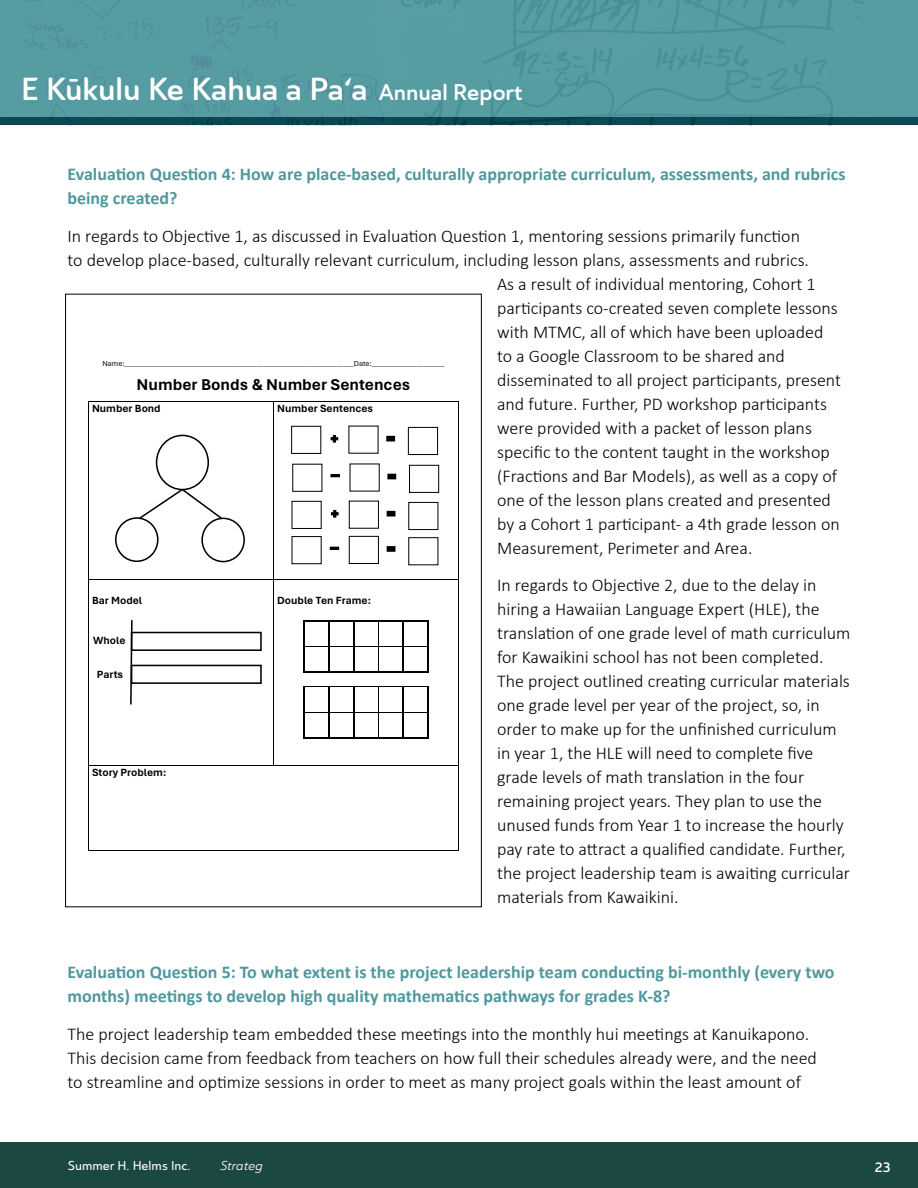
<style>
.page{position:relative;width:918px;height:1188px;background:#fff}
.page>*{position:absolute;margin:0;border:0;box-sizing:border-box;transform-origin:0 0}
.t1{font:31.5px "Ainslie Sans Nor Dem";color:#fff}
.t2{font:300 18px/24px "Calibri";color:#000}
.t3{font:700 18px/24px "Calibri";color:#4f989e}
.t4{font:700 16.5px "Aptos";color:#000}
.t5{font:13.5px "Ainslie Sans Nor Dem";color:#fff}
.t6{font:12.75px "Ainslie Sans Nor Med";color:#fff}
.t7{font:12.75px "Ainslie Sans Nor Reg It";color:#fff}
.t8{font:700 10.95px "Aptos";color:#000}
.t9{font:7.65px "Aptos";color:#000}
.s1{font-size:22.5px}
</style>
<div class="page">
<div style="left:0;top:1143px;width:918px;height:45px;background:#1c4844"></div>
<img style="left:0;top:0;width:918px;height:125px">
<hr style="left:88px;top:401px;width:185px;height:1px;background:#000">
<hr style="left:274px;top:401px;width:185px;height:1px;background:#000">
<hr style="left:88px;top:402px;width:1px;height:178px;background:#000">
<hr style="left:273px;top:402px;width:1px;height:178px;background:#000">
<hr style="left:459px;top:402px;width:1px;height:178px;background:#000">
<svg style="left:304px;top:620px;width:125px;height:53px"></svg>
<svg style="left:304px;top:686px;width:125px;height:53px"></svg>
<hr style="left:88px;top:580px;width:185px;height:1px;background:#000">
<hr style="left:274px;top:580px;width:185px;height:1px;background:#000">
<hr style="left:88px;top:580px;width:1px;height:185px;background:#000">
<hr style="left:273px;top:580px;width:1px;height:185px;background:#000">
<hr style="left:459px;top:580px;width:1px;height:185px;background:#000">
<hr style="left:88px;top:765px;width:185px;height:1px;background:#000">
<hr style="left:274px;top:765px;width:185px;height:1px;background:#000">
<hr style="left:88px;top:766px;width:1px;height:84px;background:#000">
<hr style="left:88px;top:850px;width:371px;height:1px;background:#000">
<hr style="left:459px;top:766px;width:1px;height:84px;background:#000">
<div style="left:201px;top:518px;width:44px;height:44px;border:2px solid #000;border-radius:50%"></div>
<div style="left:156px;top:435px;width:53px;height:55px;border:2px solid #000;border-radius:50%"></div>
<div style="left:115px;top:517px;width:44px;height:45px;border:2px solid #000;border-radius:50%"></div>
<svg style="left:137px;top:487px;width:87px;height:34px"></svg>
<div style="left:291px;top:426px;width:30px;height:28px;border:1px solid #000"></div>
<svg style="left:330px;top:435px;width:8px;height:8px"></svg>
<svg style="left:386px;top:436px;width:9px;height:5px"></svg>
<div style="left:408px;top:427px;width:30px;height:28px;border:1px solid #000"></div>
<div style="left:292px;top:464px;width:30px;height:28px;border:1px solid #000"></div>
<svg style="left:388px;top:474px;width:8px;height:5px"></svg>
<div style="left:409px;top:465px;width:30px;height:28px;border:1px solid #000"></div>
<svg style="left:331px;top:474px;width:9px;height:3px"></svg>
<div style="left:292px;top:501px;width:30px;height:28px;border:1px solid #000"></div>
<svg style="left:331px;top:510px;width:8px;height:8px"></svg>
<div style="left:349px;top:501px;width:30px;height:28px;border:1px solid #000"></div>
<svg style="left:387px;top:511px;width:8px;height:5px"></svg>
<div style="left:408px;top:502px;width:30px;height:28px;border:1px solid #000"></div>
<div style="left:292px;top:536px;width:30px;height:28px;border:1px solid #000"></div>
<div style="left:349px;top:536px;width:30px;height:28px;border:1px solid #000"></div>
<svg style="left:387px;top:546px;width:8px;height:6px"></svg>
<div style="left:408px;top:537px;width:30px;height:28px;border:1px solid #000"></div>
<svg style="left:330px;top:547px;width:9px;height:3px"></svg>
<div style="left:131px;top:632px;width:131px;height:19px;border:2px solid #000"></div>
<div style="left:131px;top:665px;width:131px;height:19px;border:2px solid #000"></div>
<svg style="left:130px;top:620px;width:3px;height:85px"></svg>
<img style="left:130px;top:633px;width:2px;height:14px">
<img style="left:130px;top:667px;width:1px;height:15px">
<h1 class="t1" style="left:21px;top:69px;width:503px">E Kūkulu Ke Kahua a Pa‘a <span class="s1">Annual Report</span></h1>
<h2 class="t3" style="left:68px;top:162px;width:780px">Evaluation Question 4: How are place-based, culturally appropriate curriculum, assessments, and rubrics being created?</h2>
<p class="t2" style="left:68px;top:224px;width:734px">In regards to Objective 1, as discussed in Evaluation Question 1, mentoring sessions primarily function</p>
<p class="t2" style="left:68px;top:248px;width:743px">to develop place-based, culturally relevant curriculum, including lesson plans, assessments and rubrics.</p>
<p class="t2" style="left:497px;top:272px;width:320px">As a result of individual mentoring, Cohort 1</p>
<p class="t2" style="left:497px;top:296px;width:345px">participants co-created seven complete lessons with MTMC, all of which have been uploaded to a Google Classroom to be shared and disseminated to all project participants, present and future. Further, PD workshop participants were provided with a packet of lesson plans specific to the content taught in the workshop (Fractions and Bar Models), as well as a copy of one of the lesson plans created and presented by a Cohort 1 participant- a 4th grade lesson on Measurement, Perimeter and Area.</p>
<p class="t2" style="left:497px;top:573px;width:355px">In regards to Objective 2, due to the delay in hiring a Hawaiian Language Expert (HLE), the translation of one grade level of math curriculum for Kawaikini school has not been completed.<br>The project outlined creating curricular materials one grade level per year of the project, so, in order to make up for the unfinished curriculum in year 1, the HLE will need to complete five grade levels of math translation in the four remaining project years. They plan to use the unused funds from Year 1 to increase the hourly pay rate to attract a qualified candidate. Further, the project leadership team is awaiting curricular materials from Kawaikini.</p>
<p class="t9" style="left:103px;top:358px;width:344px">Name:__________________________________________________________________Date:_____________________</p>
<p class="t4" style="left:137px;top:373px;width:275px">Number Bonds &amp; Number Sentences</p>
<p class="t8" style="left:92px;top:401px;width:70px">Number Bond</p>
<p class="t8" style="left:277px;top:401px;width:98px">Number Sentences</p>
<p class="t8" style="left:92px;top:593px;width:52px">Bar Model</p>
<p class="t8" style="left:93px;top:633px;width:34px">Whole</p>
<p class="t8" style="left:97px;top:667px;width:28px">Parts</p>
<p class="t8" style="left:277px;top:593px;width:95px">Double Ten Frame:</p>
<p class="t8" style="left:92px;top:765px;width:76px">Story Problem:</p>
<h4 class="t3" style="left:67px;top:959px;width:769px">Evaluation Question 5: To what extent is the project leadership team conducting bi-monthly (every two months) meetings to develop high quality mathematics pathways for grades K-8?</h4>
<p class="t2" style="left:67px;top:1022px;width:751px">The project leadership team embedded these meetings into the monthly hui meetings at Kanuikapono.<br>This decision came from feedback from teachers on how full their schedules already were, and the need to streamline and optimize sessions in order to meet as many project goals within the least amount of</p>
<p class="t6" style="left:68px;top:1157px;width:124px">Summer H. Helms Inc.</p>
<p class="t7" style="left:220px;top:1157px;width:44px">Strateg</p>
<p class="t5" style="left:875px;top:1159px;width:17px">23</p>
</div>
